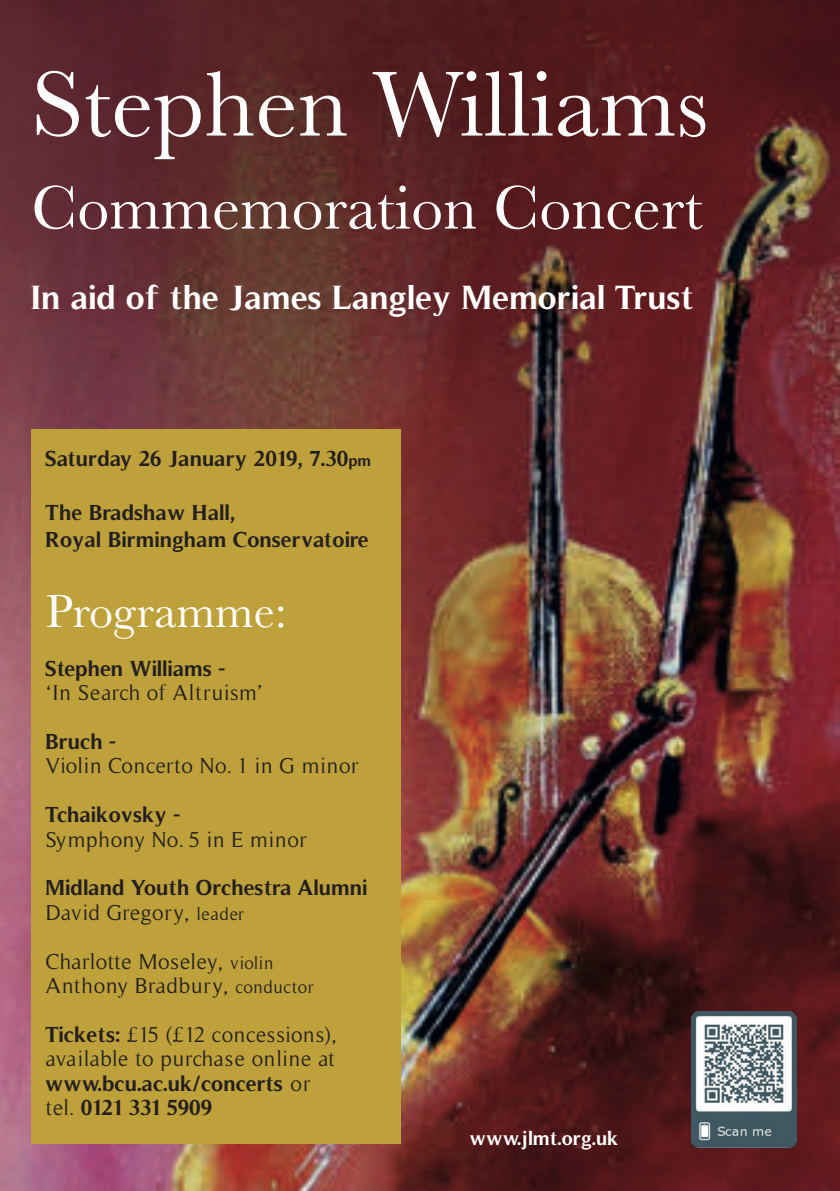
<style>
.page{position:relative;width:840px;height:1191px;background:#fff}
.page>*{position:absolute;margin:0;border:0;box-sizing:border-box;transform-origin:0 0}
.t1{font:96px "Baskerville";color:#fff}
.t2{font:64px "Baskerville";color:#fff}
.t3{font:48px "Baskerville";color:#fff}
.t4{font:700 34px "Timeless";color:#fff}
.t5{font:22px/24.4px "Timeless";letter-spacing:.03em;color:#231f20}
.t6{font:700 22px/26.8px "Timeless";color:#231f20}
.t7{font:700 20px "Timeless";color:#fff}
.s1{font-size:16px}
.s2{font-weight:400}
.s3{font-weight:400;font-size:18px}
.s4{font-size:18px}
.s5{font-weight:700}
</style>
<div class="page">
<img style="left:0;top:0;width:839px;height:1191px">
<div style="left:31px;top:429px;width:369px;height:715px;background:#bea13a"></div>
<img style="left:691px;top:1011px;width:105px;height:136px">
<h1 class="t1" style="left:31px;top:43px;width:678px">Stephen Williams</h1>
<h2 class="t2" style="left:31px;top:167px;width:672px">Commemoration Concert</h2>
<h3 class="t4" style="left:31px;top:277px;width:664px">In aid of the James Langley Memorial Trust</h3>
<p class="t6" style="left:45px;top:445px;width:327px">Saturday 26 January 2019, 7.30<span class="s1">pm</span></p>
<p class="t6" style="left:45px;top:499px;width:325px">The Bradshaw Hall,<br>Royal Birmingham Conservatoire</p>
<h3 class="t3" style="left:45px;top:581px;width:243px">Programme:</h3>
<p class="t6" style="left:45px;top:654px;width:181px">Stephen Williams -</p>
<p class="t5" style="left:45px;top:680px;width:218px">‘In Search of Altruism’</p>
<p class="t6" style="left:45px;top:728px;width:72px">Bruch -</p>
<p class="t5" style="left:45px;top:754px;width:314px">Violin Concerto No. 1 in G minor</p>
<p class="t6" style="left:45px;top:801px;width:137px">Tchaikovsky -</p>
<p class="t5" style="left:45px;top:827px;width:263px">Symphony No. 5 in E minor</p>
<p class="t6" style="left:45px;top:875px;width:323px;line-height:24.4px">Midland Youth Orchestra Alumni<br><span class="s2">David Gregory,</span> <span class="s3">leader</span></p>
<p class="t5" style="left:45px;top:949px;width:269px">Charlotte Moseley, <span class="s4">violin<br></span>Anthony Bradbury, <span class="s4">conductor</span></p>
<p class="t5" style="left:45px;top:1022px;width:293px"><span class="s5">Tickets:</span> £15 (£12 concessions), available to purchase online at <span class="s5">www.bcu.ac.uk/concerts</span> or tel. <span class="s5">0121 331 5909</span></p>
<p class="t7" style="left:469px;top:1126px;width:150px">www.jlmt.org.uk</p>
</div>
